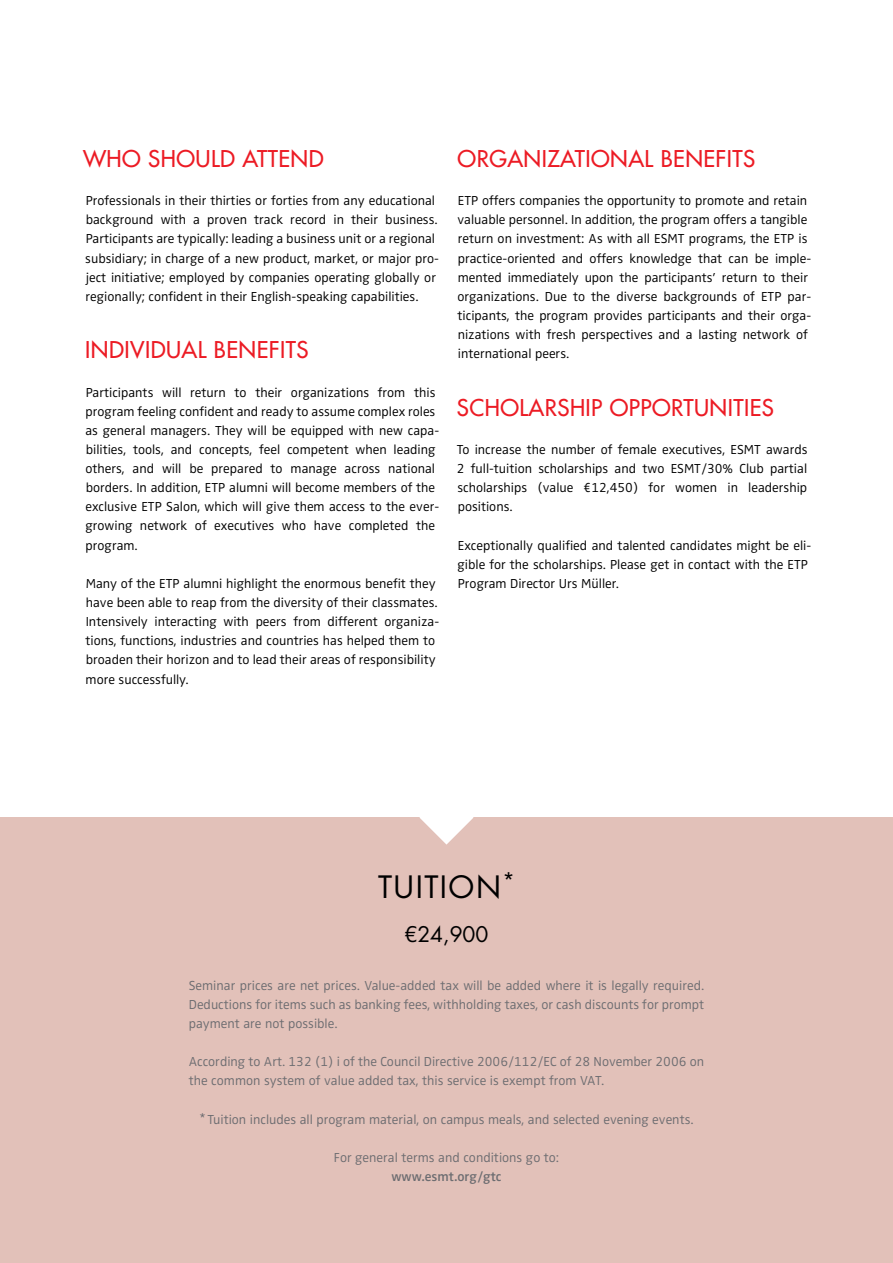
<style>
.page{position:relative;width:893px;height:1263px;background:#fff}
.page>*{position:absolute;margin:0;border:0;box-sizing:border-box;transform-origin:0 0}
.t1{font:30px "Futura Std";letter-spacing:.05em;color:#000}
.t2{font:500 22.5px "Futura Std";letter-spacing:.02em;color:#ec1b24}
.t3{font:21px "Futura Std";color:#000}
.t4{font:300 13.5px/19.2px "Zwo OT";color:#000}
.t5{font:300 13.5px/19.2px "Zwo OT";color:#6d6d71;text-align:justify}
.t6{font:600 13.5px "Zwo OT";color:#6d6d71}
</style>
<div class="page">
<div style="left:0;top:817px;width:893px;height:446px;background:#e2c1b9"></div>
<svg style="left:419px;top:817px;width:55px;height:28px"></svg>
<h2 class="t2" style="left:83px;top:145px;width:242px">WHO SHOULD ATTEND</h2>
<p class="t4" style="left:85px;top:191px;width:354px">Professionals in their thirties or forties from any educational background with a proven track record in their business.<br>Participants are typically: leading a business unit or a regional subsidiary; in charge of a new product, market, or major pro&shy;ject initiative; employed by companies operating globally or regionally; confident in their English-speaking capabilities.</p>
<h2 class="t2" style="left:85px;top:336px;width:225px">INDIVIDUAL BENEFITS</h2>
<p class="t4" style="left:85px;top:383px;width:355px">Participants will return to their organizations from this program feeling confident and ready to assume complex roles as general managers. They will be equipped with new capa&shy;bilities, tools, and concepts, feel competent when leading others, and will be prepared to manage across national borders. In addition, ETP alumni will become members of the exclusive ETP Salon, which will give them access to the ever&shy;growing network of executives who have completed the program.</p>
<p class="t4" style="left:85px;top:574px;width:354px">Many of the ETP alumni highlight the enormous benefit they have been able to reap from the diversity of their classmates.<br>Intensively interacting with peers from different organiza&shy;tions, functions, industries and countries has helped them to broaden their horizon and to lead their areas of responsibility more successfully.</p>
<h2 class="t2" style="left:458px;top:145px;width:299px">ORGANIZATIONAL BENEFITS</h2>
<p class="t4" style="left:457px;top:191px;width:354px">ETP offers companies the opportunity to promote and retain valuable personnel. In addition, the program offers a tangible return on investment: As with all ESMT programs, the ETP is practice-oriented and offers knowledge that can be imple&shy;mented immediately upon the participants’ return to their organizations. Due to the diverse backgrounds of ETP par&shy;ticipants, the program provides participants and their orga&shy;nizations with fresh perspectives and a lasting network of international peers.</p>
<h2 class="t2" style="left:457px;top:393px;width:319px">SCHOLARSHIP OPPORTUNITIES</h2>
<p class="t4" style="left:457px;top:440px;width:352px;text-align:justify">To increase the number of female executives, ESMT awards 2 full-tuition scholarships and two ESMT/30% Club partial scholarships (value €12,450) for women in leadership positions.</p>
<p class="t4" style="left:458px;top:536px;width:354px">Exceptionally qualified and talented candidates might be eli&shy;gible for the scholarships. Please get in contact with the ETP<br>Program Director Urs Müller.</p>
<h1 class="t1" style="left:378px;top:868px;width:138px">TUITION<sup>*</sup></h1>
<h3 class="t3" style="left:404px;top:921px;width:86px">€24,900</h3>
<p class="t5" style="left:189px;top:976px;width:517px">Seminar prices are net prices. Value-added tax will be added where it is legally required.<br>Deductions for items such as banking fees, withholding taxes, or cash discounts for prompt payment are not possible.</p>
<p class="t5" style="left:189px;top:1052px;width:517px">According to Art. 132 (1) i of the Council Directive 2006/112/EC of 28 November 2006 on the common system of value added tax, this service is exempt from VAT.</p>
<p class="t5" style="left:199px;top:1110px;width:496px">* Tuition includes all program material, on campus meals, and selected evening events.</p>
<p class="t5" style="left:334px;top:1148px;width:227px">For general terms and conditions go to:</p>
<p class="t6" style="left:391px;top:1169px;width:112px">www.esmt.org/gtc</p>
</div>
